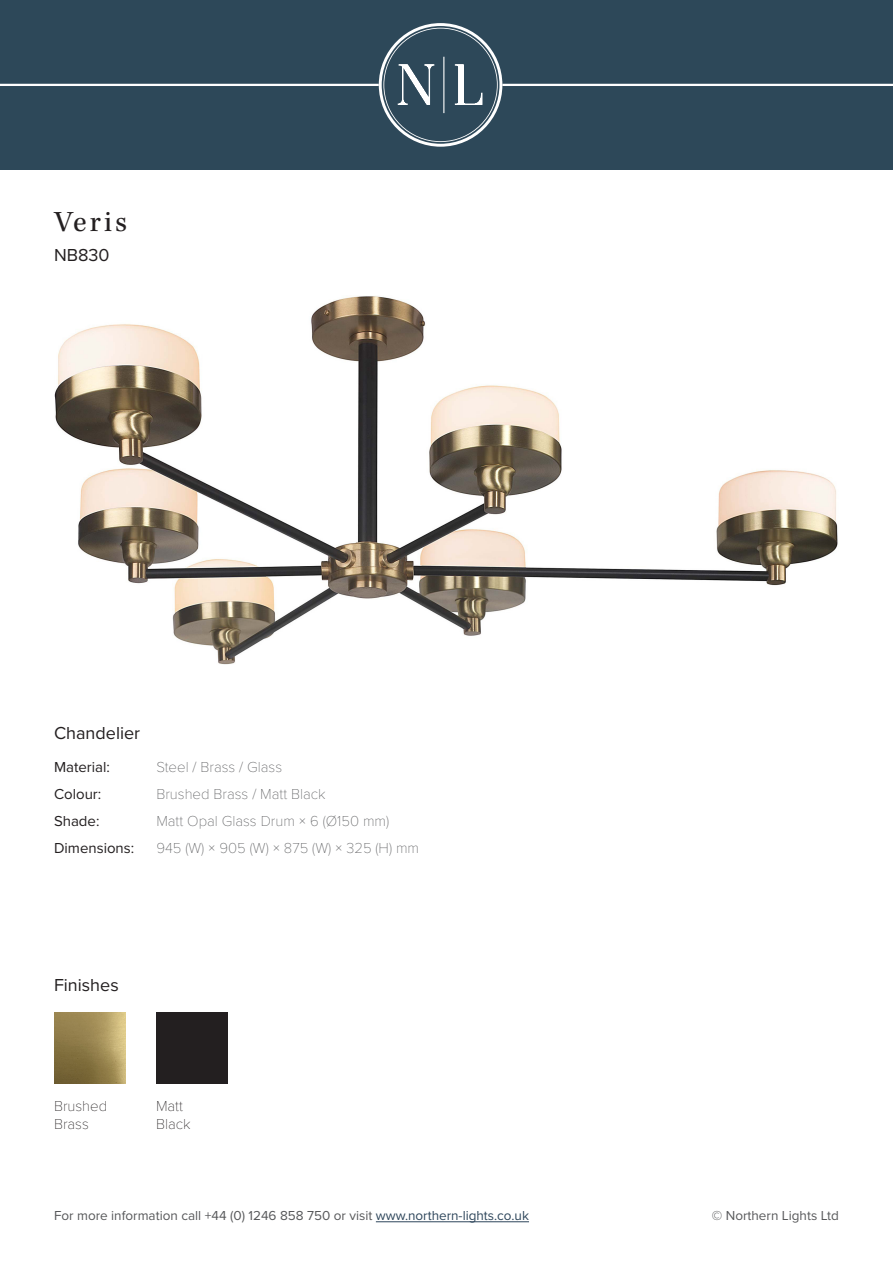
<style>
.page{position:relative;width:893px;height:1263px;background:#fff}
.page>*{position:absolute;margin:0;border:0;box-sizing:border-box;transform-origin:0 0}
.t1{font:30px "Kepler Std";letter-spacing:.1em;color:#231f20}
.t2{font:18px "Proxima Nova";color:#231f20}
.t3{font:100 15px "Proxima Nova T";color:#57585a}
.t4{font:15px/27px "Proxima Nova";color:#231f20}
.t5{font:100 15px/18px "Proxima Nova T";color:#231f20}
.t6{font:13.5px "Proxima Nova";color:#57585a}
.s1{color:#2e465b}
</style>
<div class="page">
<img style="left:54px;top:296px;width:784px;height:369px">
<hr style="left:376px;top:1221px;width:153px;height:1px;background:#2e465b">
<img style="left:54px;top:1012px;width:71px;height:72px">
<div style="left:156px;top:1012px;width:72px;height:72px;background:#231f20"></div>
<div style="left:0;top:0;width:893px;height:170px;background:#2d4859"></div>
<hr style="left:502px;top:84px;width:391px;height:2px;background:#fff">
<hr style="left:0;top:84px;width:379px;height:2px;background:#fff">
<svg style="left:379px;top:23px;width:123px;height:124px"></svg>
<p class="t1" style="left:54px;top:205px;width:75px">Veris</p>
<p class="t2" style="left:54px;top:242px;width:57px">NB830</p>
<p class="t2" style="left:54px;top:719px;width:88px">Chandelier</p>
<p class="t4" style="left:54px;top:753px;width:57px">Material:</p>
<p class="t4" style="left:54px;top:780px;width:49px">Colour:</p>
<p class="t4" style="left:54px;top:807px;width:82px">Shade:<br>Dimensions:</p>
<p class="t3" style="left:156px;top:756px;width:127px">Steel / Brass / Glass</p>
<p class="t3" style="left:156px;top:783px;width:171px">Brushed Brass / Matt Black</p>
<p class="t3" style="left:156px;top:810px;width:234px">Matt Opal Glass Drum × 6 (Ø150 mm)</p>
<p class="t3" style="left:156px;top:837px;width:264px">945 (W) × 905 (W) × 875 (W) × 325 (H) mm</p>
<p class="t2" style="left:54px;top:972px;width:66px">Finishes</p>
<p class="t5" style="left:54px;top:1096px;width:55px">Brushed<br>Brass</p>
<p class="t5" style="left:156px;top:1096px;width:28px">Matt</p>
<p class="t5" style="left:156px;top:1114px;width:36px">Black</p>
<p class="t6" style="left:54px;top:1205px;width:476px">For more information call +44 (0) 1246 858 750 or visit <span class="s1">www.northern-lights.co.uk</span></p>
<p class="t6" style="left:712px;top:1205px;width:129px">© Northern Lights Ltd</p>
</div>
